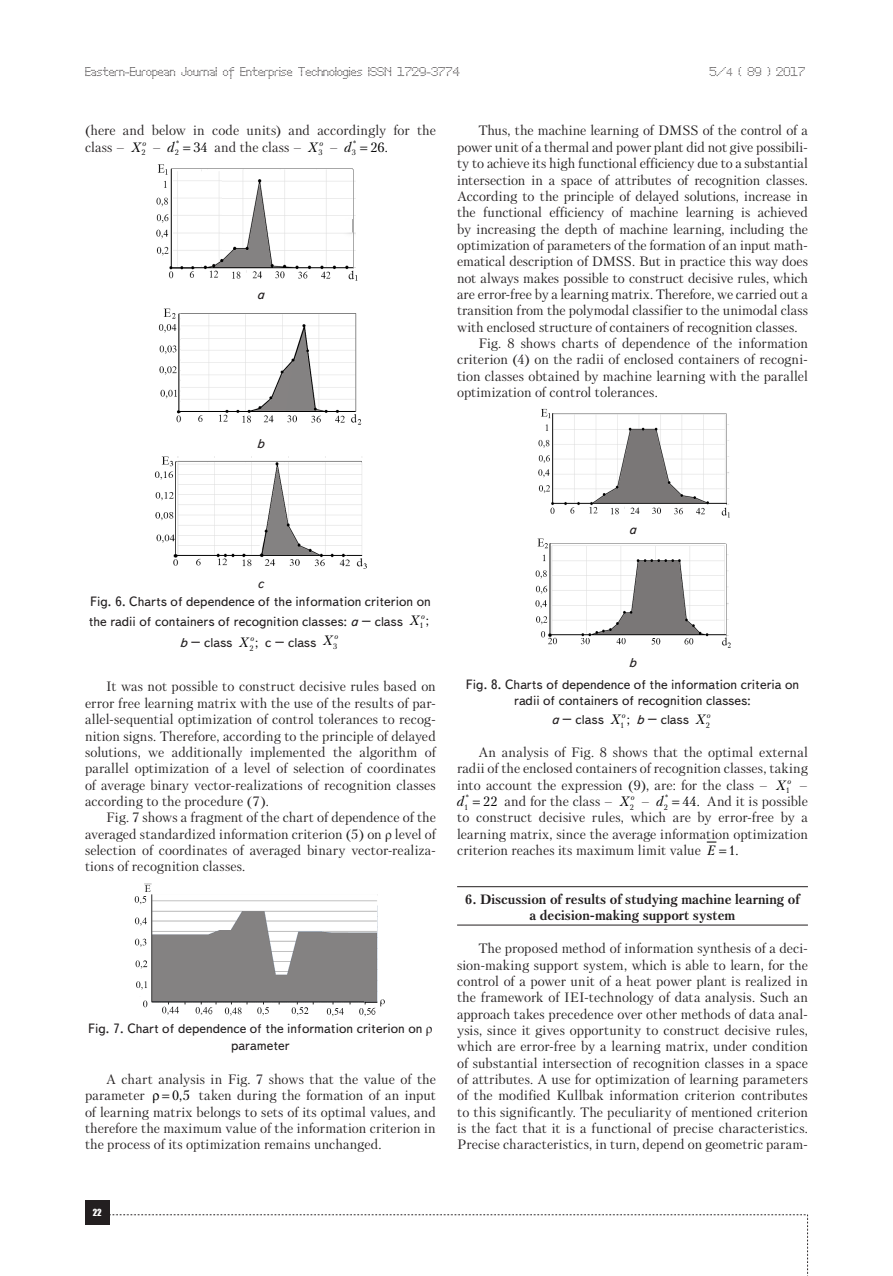
<style>
.page{position:relative;width:893px;height:1276px;background:#fff}
.page>*{position:absolute;margin:0;border:0;box-sizing:border-box;transform-origin:0 0}
.Text__англ{font:13.5px/16.4px "Petersburg C";letter-spacing:.005em;color:#231f20;text-align:justify}
.Рисунок{font:13.5px/17.7px "Text Book C";color:#231f20;text-align:center}
.Раздел_статьи{font:700 13.5px/16.4px "Petersburg C";color:#231f20;text-align:center}
.t1{font:13.5px "Petersburg C";letter-spacing:.005em;color:#000}
.t2{font:italic 13.5px "Petersburg C";color:#000}
.Рисунок-2{font:italic 13.5px "Text Book C";color:#231f20}
.t3{font:12px "Perfo";letter-spacing:.015em;color:#231f20}
.t4{font:9px "Impact";color:#fff}
.t5{font:7.8px/9.6px "Petersburg C";color:#000;text-align:right}
.t6{font:italic 7.8px "Petersburg C";color:#000}
.s1{font-size:10.5px}
.s2{font-style:italic}
.s3{font-family:"Times New Roman"}
</style>
<div class="page">
<div style="left:85px;top:1200px;width:24px;height:24px;background:#231f20"></div>
<svg style="left:109px;top:1214px;width:699px;height:62px"></svg>
<hr style="left:457px;top:886px;width:351px;height:1px;background:#231f20">
<hr style="left:457px;top:924px;width:351px;height:1px;background:#231f20">
<img style="left:156px;top:164px;width:202px;height:117px">
<img style="left:158px;top:309px;width:204px;height:116px">
<img style="left:154px;top:456px;width:213px;height:113px">
<img style="left:134px;top:883px;width:251px;height:134px">
<img style="left:538px;top:408px;width:192px;height:110px">
<img style="left:535px;top:539px;width:196px;height:109px">
<p class="t3" style="left:85px;top:65px;width:376px">Eastern-European Journal of Enterprise Technologies ISSN 1729-3774</p>
<p class="t3" style="left:709px;top:65px;width:97px">5/<span class="s1">4</span> ( 89 ) 2017</p>
<p class="Text__англ" style="left:85px;top:122px;width:352px">(here and below in code units) and accordingly for the class –</p>
<p class="t5" style="left:141px;top:148px;width:6px">2</p>
<p class="t2" style="left:131px;top:139px;width:11px">X</p>
<p class="Text__англ" style="left:153px;top:139px;width:10px">–</p>
<p class="t5" style="left:167px;top:138px;width:14px">*<br>2<sup>d</sup></p>
<p class="t1" style="left:193px;top:139px;width:16px">34</p>
<p class="Text__англ" style="left:215px;top:139px;width:89px">and the class –</p>
<p class="t2" style="left:308px;top:139px;width:11px">X</p>
<p class="Text__англ" style="left:329px;top:139px;width:10px">–</p>
<p class="t5" style="left:344px;top:138px;width:14px">*<br>3<sup>d</sup></p>
<p class="t1" style="left:370px;top:139px;width:19px">26.</p>
<p class="t6" style="left:142px;top:138px;width:5px">o</p>
<p class="t6" style="left:319px;top:138px;width:5px">o</p>
<p class="t5" style="left:318px;top:148px;width:6px">3</p>
<p class="Рисунок-2" style="left:257px;top:287px;width:9px">а</p>
<p class="Рисунок-2" style="left:257px;top:436px;width:9px">b</p>
<p class="Text__англ" style="left:457px;top:122px;width:352px;text-indent:21px">Thus, the machine learning of DMSS of the control of a power unit of a thermal and power plant did not give possibili&shy;ty to achieve its high functional efficiency due to a substantial intersection in a space of attributes of recognition classes.<br>According to the principle of delayed solutions, increase in the functional efficiency of machine learning is achieved by increasing the depth of machine learning, including the optimization of parameters of the formation of an input math&shy;ematical description of DMSS. But in practice this way does not always makes possible to construct decisive rules, which are error-free by a learning matrix. Therefore, we carried out a transition from the polymodal classifier to the unimodal class with enclosed structure of containers of recognition classes.</p>
<p class="Text__англ" style="left:457px;top:335px;width:352px;text-indent:21px">Fig. 8 shows charts of dependence of the information criterion (4) on the radii of enclosed containers of recogni&shy;tion classes obtained by machine learning with the parallel optimization of control tolerances.</p>
<p class="Рисунок" style="left:90px;top:574px;width:342px"><span class="s2">c<br></span>Fig. 6. Charts of dependence of the information criterion on</p>
<p class="Рисунок" style="left:89px;top:613px;width:316px">the radii of containers of recognition classes: <span class="s2">a</span> – class</p>
<p class="t5" style="left:419px;top:621px;width:11px">1 <sup>;</sup><sup>o</sup></p>
<p class="t2" style="left:410px;top:612px;width:11px">X</p>
<p class="t6" style="left:334px;top:632px;width:5px">o</p>
<p class="t2" style="left:323px;top:633px;width:11px">X</p>
<p class="Text__англ" style="left:85px;top:678px;width:352px;text-indent:21px">It was not possible to construct decisive rules based on error free learning matrix with the use of the results of par&shy;allel-sequential optimization of control tolerances to recog&shy;nition signs. Therefore, according to the principle of delayed solutions, we additionally implemented the algorithm of parallel optimization of a level of selection of coordinates of average binary vector-realizations of recognition classes according to the procedure (7).</p>
<p class="Text__англ" style="left:85px;top:809px;width:352px;text-indent:21px">Fig. 7 shows a fragment of the chart of dependence of the averaged standardized information criterion (5) on <span class="s3">ρ</span> level of selection of coordinates of averaged binary vector-realiza&shy;tions of recognition classes.</p>
<p class="Рисунок" style="left:180px;top:633px;width:54px"><span class="s2">b</span> – class</p>
<p class="t5" style="left:249px;top:643px;width:11px">2 <sup>;</sup><sup>o</sup></p>
<p class="t2" style="left:239px;top:634px;width:11px">X</p>
<p class="Рисунок" style="left:265px;top:633px;width:53px">c – class</p>
<p class="t5" style="left:333px;top:641px;width:6px">3</p>
<p class="Рисунок" style="left:88px;top:1021px;width:346px;line-height:16.2px">Fig. 7. Chart of dependence of the information criterion on <span class="s3">ρ </span>parameter</p>
<p class="Text__англ" style="left:85px;top:1071px;width:352px;text-indent:21px">A chart analysis in Fig. 7 shows that the value of the parameter</p>
<p class="Text__англ" style="left:85px;top:1087px;width:352px;text-indent:114px">taken during the formation of an input of learning matrix belongs to sets of its optimal values, and therefore the maximum value of the information criterion in the process of its optimization remains unchanged.</p>
<p class="t1" style="left:172px;top:1087px;width:19px">0,5</p>
<p class="Рисунок-2" style="left:629px;top:522px;width:9px">а</p>
<p class="Рисунок" style="left:466px;top:651px;width:335px;line-height:21.9px"><span class="s2">b<br></span>Fig. 8. Charts of dependence of the information criteria on</p>
<p class="Рисунок" style="left:551px;top:691px;width:201px;line-height:19.2px;text-align:left;text-indent:-37px">radii of containers of recognition classes: <span class="s2">a</span> – class</p>
<p class="t6" style="left:707px;top:711px;width:5px">o</p>
<p class="t5" style="left:620px;top:720px;width:11px">1 <sup>;</sup><sup>o</sup></p>
<p class="t2" style="left:696px;top:711px;width:11px">X</p>
<p class="Text__англ" style="left:457px;top:744px;width:352px;text-indent:21px">An analysis of Fig. 8 shows that the optimal external radii of the enclosed containers of recognition classes, taking into account the expression (9), are: for the class –</p>
<p class="t2" style="left:611px;top:711px;width:11px">X</p>
<p class="Рисунок" style="left:636px;top:711px;width:54px"><span class="s2">b</span> – class</p>
<p class="t5" style="left:706px;top:720px;width:6px">2</p>
<p class="t6" style="left:787px;top:776px;width:5px">o</p>
<p class="t2" style="left:776px;top:777px;width:11px">X</p>
<p class="t5" style="left:786px;top:785px;width:6px">1</p>
<p class="t5" style="left:457px;top:792px;width:14px">*<br>1<sup>d</sup></p>
<p class="t1" style="left:483px;top:793px;width:16px">22</p>
<p class="Text__англ" style="left:505px;top:793px;width:110px">and for the class –</p>
<p class="t2" style="left:620px;top:793px;width:11px">X</p>
<p class="Text__англ" style="left:641px;top:793px;width:10px">–</p>
<p class="t5" style="left:656px;top:792px;width:14px">*<br>2<sup>d</sup></p>
<p class="t1" style="left:682px;top:793px;width:19px">44.</p>
<p class="Text__англ" style="left:457px;top:793px;width:352px;text-indent:250px">And it is possible to construct decisive rules, which are by error-free by a learning matrix, since the average information optimization criterion reaches its maximum limit value</p>
<p class="t6" style="left:631px;top:792px;width:5px">o</p>
<p class="t5" style="left:630px;top:802px;width:6px">2</p>
<p class="t1" style="left:707px;top:842px;width:33px"><span class="s2">E</span> 1.</p>
<p class="Раздел_статьи" style="left:465px;top:891px;width:336px">6. Discussion of results of studying machine learning of a decision-making support system</p>
<p class="Text__англ" style="left:457px;top:940px;width:352px;text-indent:21px">The proposed method of information synthesis of a deci&shy;sion-making support system, which is able to learn, for the control of a power unit of a heat power plant is realized in the framework of IEI-technology of data analysis. Such an approach takes precedence over other methods of data anal&shy;ysis, since it gives opportunity to construct decisive rules, which are error-free by a learning matrix, under condition of substantial intersection of recognition classes in a space of attributes. A use for optimization of learning parameters of the modified Kullbak information criterion contributes to this significantly. The peculiarity of mentioned criterion is the fact that it is a functional of precise characteristics.<br>Precise characteristics, in turn, depend on geometric param-</p>
<p class="t4" style="left:93px;top:1205px;width:11px">22</p>
</div>
